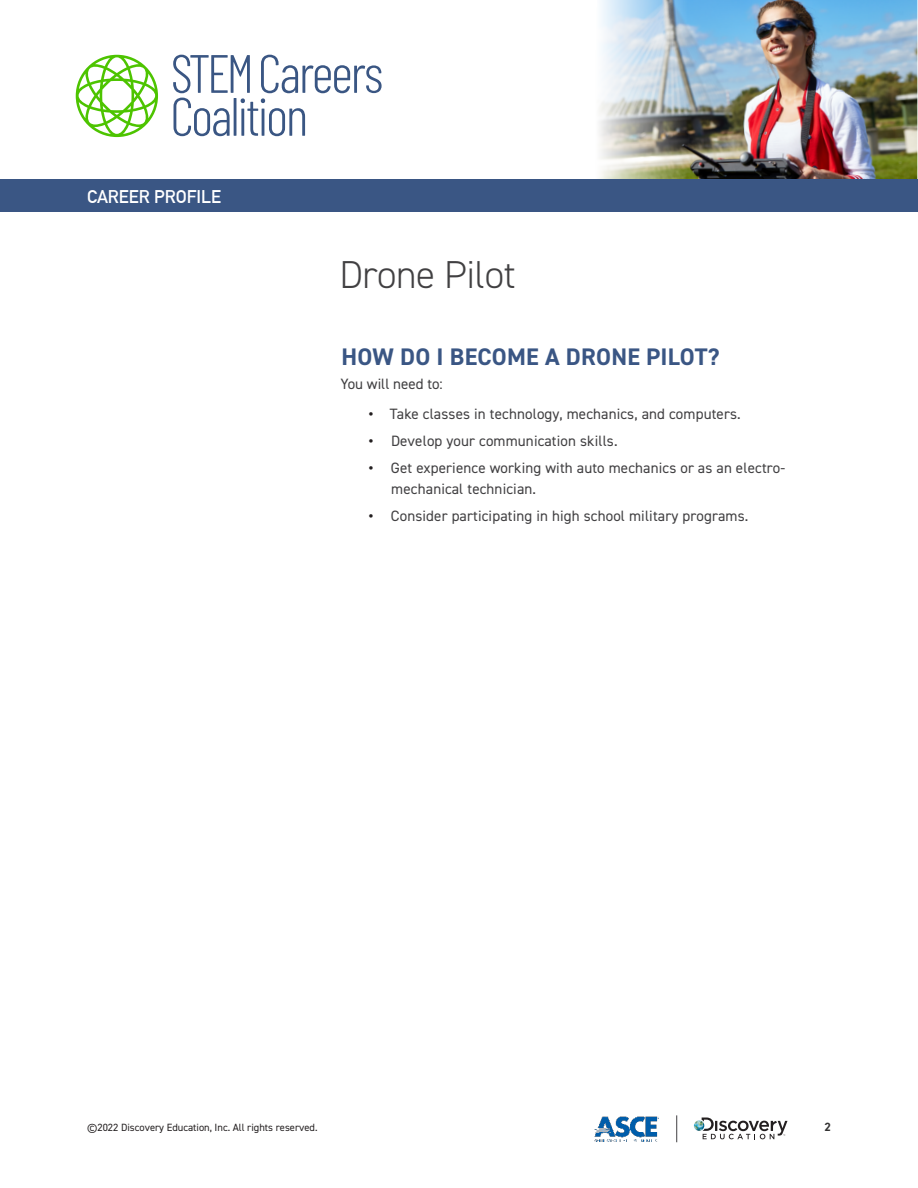
<style>
.page{position:relative;width:918px;height:1188px;background:#fff}
.page>*{position:absolute;margin:0;border:0;box-sizing:border-box;transform-origin:0 0}
.t1{font:300 39px "DIN2014";letter-spacing:-.01em;color:#414042}
.t2{font:700 24px "DIN2014";letter-spacing:.01em;color:#3a5684}
.t3{font:700 18px "DIN Alternate";color:#fff}
.t4{font:15px/21px "DIN2014";letter-spacing:.01em;color:#414042}
.t5{font:700 12px "DIN2014";color:#343333}
.t6{font:10.5px "DIN2014";color:#231f20}
.s1{font-weight:700;color:#231f20}
</style>
<div class="page">
<img style="left:689px;top:0;width:228px;height:179px">
<img style="left:599px;top:0;width:90px;height:179px">
<div style="left:0;top:179px;width:918px;height:33px;background:#3a5684"></div>
<svg style="left:76px;top:55px;width:82px;height:82px"></svg>
<svg style="left:173px;top:55px;width:106px;height:38px"></svg>
<svg style="left:694px;top:1118px;width:94px;height:21px"></svg>
<svg style="left:676px;top:1115px;width:1px;height:27px"></svg>
<img style="left:594px;top:1117px;width:64px;height:25px">
<p class="t3" style="left:87px;top:183px;width:136px">CAREER PROFILE</p>
<h1 class="t1" style="left:339px;top:251px;width:178px">Drone Pilot</h1>
<h2 class="t2" style="left:341px;top:341px;width:379px">HOW DO I BECOME A DRONE PILOT?</h2>
<p class="t4" style="left:341px;top:373px;width:104px">You will need to:</p>
<p class="t4" style="left:369px;top:403px;width:374px"><span class="s1">•</span> Take classes in technology, mechanics, and computers.</p>
<p class="t4" style="left:369px;top:430px;width:250px"><span class="s1">•</span> Develop your communication skills.</p>
<p class="t4" style="left:391px;top:457px;width:395px;text-indent:-23px"><span class="s1">•</span> Get experience working with auto mechanics or as an electro&shy;mechanical technician.</p>
<p class="t4" style="left:369px;top:505px;width:381px"><span class="s1">•</span> Consider participating in high school military programs.</p>
<p class="t6" style="left:87px;top:1121px;width:232px">©2022 Discovery Education, Inc. All rights reserved.</p>
<p class="t5" style="left:825px;top:1119px;width:8px">2</p>
</div>
